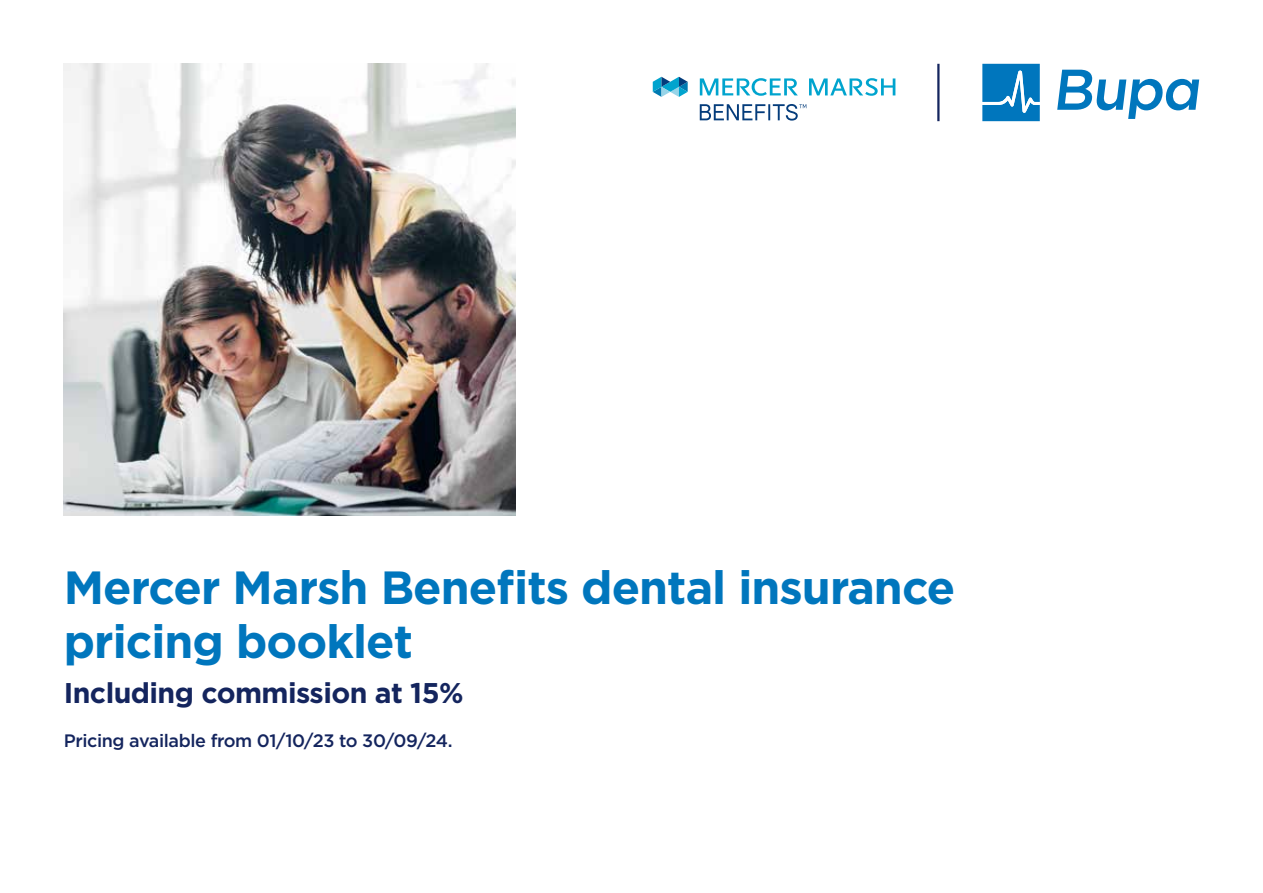
<style>
.page{position:relative;width:1263px;height:893px;background:#fff}
.page>*{position:absolute;margin:0;border:0;box-sizing:border-box;transform-origin:0 0}
.A4_Sub_A_-_CYAN{font:700 46.5px/53.6px "Gotham";letter-spacing:-.02em;color:#0076bd}
.A4_Sub_A_-_CYAN-2{font:700 28.5px "Gotham";letter-spacing:-.02em;color:#14255e}
.A4_Sub_B_-_NAVY{font:500 18px "Gotham";letter-spacing:-.02em;color:#14255e}
</style>
<div class="page">
<svg style="left:653px;top:77px;width:35px;height:20px"></svg>
<svg style="left:809px;top:78px;width:86px;height:18px"></svg>
<svg style="left:700px;top:78px;width:98px;height:18px"></svg>
<svg style="left:700px;top:104px;width:106px;height:17px"></svg>
<img style="left:64px;top:64px;width:451px;height:451px">
<svg style="left:982px;top:64px;width:217px;height:57px"></svg>
<hr style="left:937px;top:64px;width:2px;height:57px;background:#14255e">
<p class="A4_Sub_A_-_CYAN" style="left:64px;top:561px;width:893px">Mercer Marsh Benefits dental insurance pricing booklet</p>
<p class="A4_Sub_A_-_CYAN-2" style="left:64px;top:674px;width:401px">Including commission at 15%</p>
<p class="A4_Sub_B_-_NAVY" style="left:64px;top:729px;width:390px">Pricing available from 01/10/23 to 30/09/24.</p>
</div>
